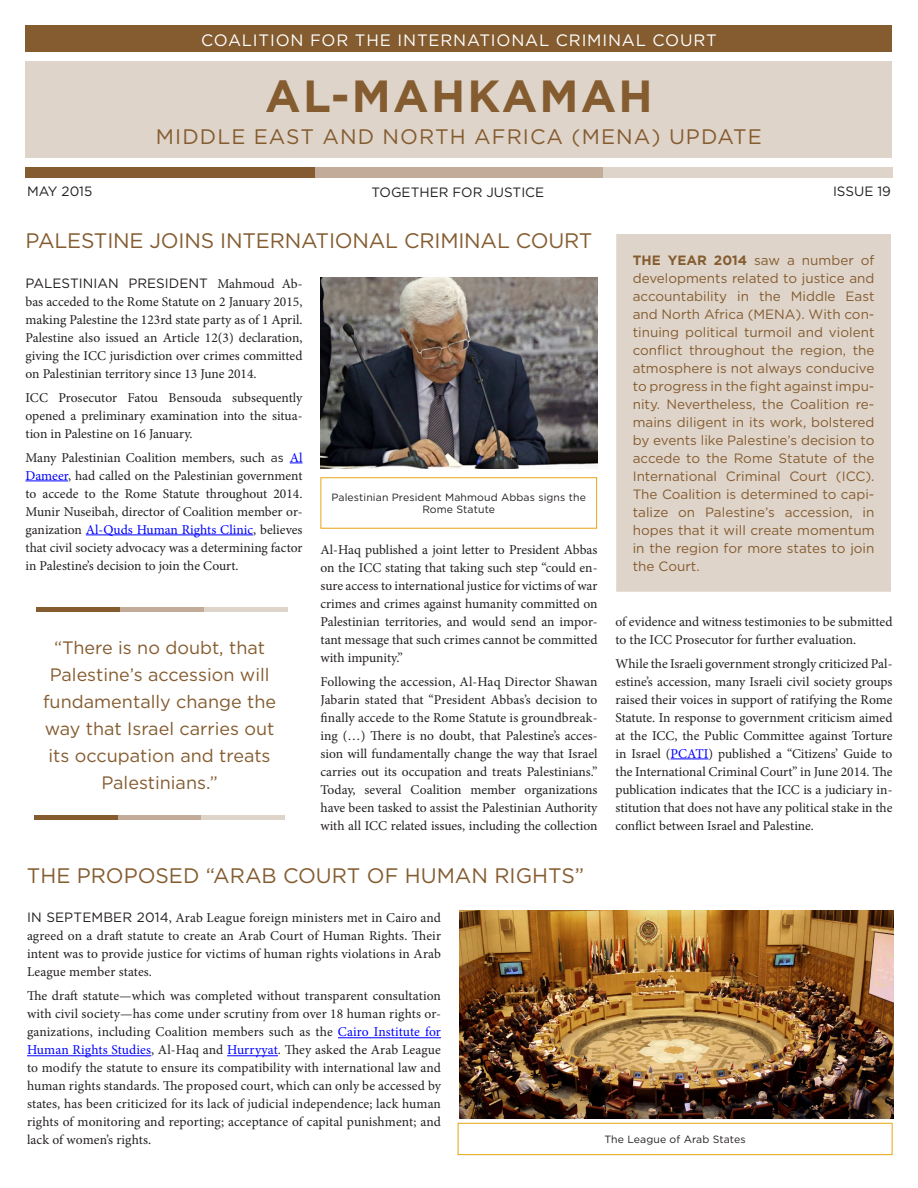
<style>
.page{position:relative;width:918px;height:1188px;background:#fff}
.page>*{position:absolute;margin:0;border:0;box-sizing:border-box;transform-origin:0 0}
.t1{font:700 45px "Gotham";letter-spacing:.05em;color:#845c30}
.t2{font:21px "Gotham";color:#845c30}
.t3{font:21px "Gotham";letter-spacing:.05em;color:#845c30}
.t4{font:18px/27px "Gotham";color:#845c30;text-align:center}
.t5{font:16.5px "Gotham";letter-spacing:.05em;color:#fff}
.body_text{font:13.5px/18px "Minion Pro";color:#231f20;text-align:justify}
.body_text-2{font:13.5px/18px "Gotham";color:#845c30;text-align:justify}
.t6{font:13.5px "Gotham";color:#231f20}
.caption_text{font:10.5px/12.6px "Gotham";letter-spacing:.01em;color:#231f20;text-align:center}
.s1{font-family:"Gotham"}
.s2{font-family:"Gotham";font-size:12px}
.s3{color:#00f}
.s4{font-family:"Gotham HTF";font-weight:700}
</style>
<div class="page">
<div style="left:26px;top:26px;width:866px;height:26px;background:#845c30"></div>
<div style="left:26px;top:62px;width:866px;height:96px;background:#dfd4ca"></div>
<div style="left:315px;top:167px;width:289px;height:10px;background:#c2ac99"></div>
<div style="left:26px;top:167px;width:289px;height:10px;background:#845c30"></div>
<div style="left:603px;top:167px;width:289px;height:10px;background:#dfd4ca"></div>
<svg style="left:290px;top:463px;width:13px;height:1px"></svg>
<hr style="left:26px;top:481px;width:42px;height:1px;background:#00f">
<hr style="left:86px;top:535px;width:167px;height:1px;background:#00f">
<hr style="left:671px;top:759px;width:38px;height:1px;background:#00f">
<img style="left:320px;top:277px;width:277px;height:191px">
<div style="left:321px;top:477px;width:276px;height:52px;border:1px solid #e7a512"></div>
<hr style="left:338px;top:1037px;width:103px;height:1px;background:#00f">
<hr style="left:27px;top:1055px;width:124px;height:1px;background:#00f">
<hr style="left:227px;top:1055px;width:51px;height:1px;background:#00f">
<img style="left:459px;top:910px;width:435px;height:208px">
<div style="left:458px;top:1123px;width:434px;height:32px;border:1px solid #e7a512"></div>
<hr style="left:120px;top:608px;width:84px;height:4px;background:#c2ac99">
<hr style="left:36px;top:608px;width:84px;height:4px;background:#845c30">
<hr style="left:204px;top:608px;width:83px;height:4px;background:#dfd4ca">
<div style="left:118px;top:815px;width:83px;height:5px;background:#c2ac99"></div>
<div style="left:34px;top:815px;width:84px;height:5px;background:#845c30"></div>
<div style="left:201px;top:815px;width:84px;height:5px;background:#dfd4ca"></div>
<div style="left:617px;top:235px;width:273px;height:356px;background:#dfd4ca"></div>
<div style="left:616px;top:234px;width:275px;height:358px;border:2px solid #dfd4ca"></div>
<p class="t5" style="left:201px;top:29px;width:517px">COALITION FOR THE INTERNATIONAL CRIMINAL COURT</p>
<p class="t1" style="left:265px;top:70px;width:389px">AL-MAHKAMAH</p>
<p class="t3" style="left:156px;top:123px;width:608px">MIDDLE EAST AND NORTH AFRICA (MENA) UPDATE</p>
<p class="t6" style="left:27px;top:183px;width:67px">MAY 2015</p>
<p class="t6" style="left:833px;top:183px;width:59px">ISSUE 19</p>
<p class="t6" style="left:371px;top:183px;width:174px">TOGETHER FOR JUSTICE</p>
<p class="t2" style="left:26px;top:227px;width:568px">PALESTINE JOINS INTERNATIONAL CRIMINAL COURT</p>
<p class="body_text" style="left:26px;top:274px;width:279px"><span class="s1">PALESTINIAN PRESIDENT</span> Mahmoud Ab&shy;bas acceded to the Rome Statute on 2 January 2015, making Palestine the 123rd state party as of 1 April.<br>Palestine also issued an Article 12(3) declaration, giving the ICC jurisdiction over crimes committed on Palestinian territory since 13 June 2014.</p>
<p class="body_text" style="left:26px;top:388px;width:279px">ICC Prosecutor Fatou Bensouda subsequently opened a preliminary examination into the situa&shy;tion in Palestine on 16 January.</p>
<p class="body_text" style="left:26px;top:448px;width:279px">Many Palestinian Coalition members, such <span class="s2">as</span> <span class="s3">Al Dameer</span>, had called on the Palestinian government to accede to the Rome Statute throughout 2014.<br>Munir Nuseibah, director of Coalition member or&shy;ganization <span class="s3">Al-Quds Human Rights Clinic</span>, believes that civil society advocacy was a determining factor in Palestine’s decision to join the Court.</p>
<p class="t4" style="left:43px;top:633px;width:235px">“There is no doubt, that<br>Palestine’s accession will fundamentally change the way that Israel carries out its occupation and treats<br>Palestinians.”</p>
<p class="caption_text" style="left:332px;top:491px;width:256px">Palestinian President Mahmoud Abbas signs the<br>Rome Statute</p>
<p class="body_text" style="left:321px;top:540px;width:279px">Al-Haq published a joint letter to President Abbas on the ICC stating that taking such step “could en&shy;sure access to international justice for victims of war crimes and crimes against humanity committed on Palestinian territories, and would send an impor&shy;tant message that such crimes cannot be committed with impunity.”</p>
<p class="body_text" style="left:321px;top:672px;width:279px">Following the accession, Al-Haq Director Shawan Jabarin stated that “President Abbas’s decision to finally accede to the Rome Statute is groundbreak&shy;ing (…) There is no doubt, that Palestine’s acces&shy;sion will fundamentally change the way that Israel carries out its occupation and treats Palestinians.” Today, several Coalition member organizations have been tasked to assist the Palestinian Authority with all ICC related issues, including the collection</p>
<p class="t2" style="left:27px;top:862px;width:559px">THE PROPOSED “ARAB COURT OF HUMAN RIGHTS”</p>
<p class="body_text-2" style="left:633px;top:251px;width:243px"><span class="s4">THE YEAR 2014</span> saw a number of developments related to justice and accountability in the Middle East and North Africa (MENA). With con&shy;tinuing political turmoil and violent conflict throughout the region, the atmosphere is not always conducive to progress in the fight against impu&shy;nity. Nevertheless, the Coalition re&shy;mains diligent in its work, bolstered by events like Palestine’s decision to accede to the Rome Statute of the International Criminal Court (ICC).<br>The Coalition is determined to capi&shy;talize on Palestine’s accession, in hopes that it will create momentum in the region for more states to join the Court.</p>
<p class="body_text" style="left:615px;top:612px;width:278px">of evidence and witness testimonies to be submitted to the ICC Prosecutor for further evaluation.</p>
<p class="body_text" style="left:615px;top:654px;width:279px">While the Israeli government strongly criticized Pal&shy;estine’s accession, many Israeli civil society groups raised their voices in support of ratifying the Rome Statute. In response to government criticism aimed at the ICC, the Public Committee against Torture in Israel (<span class="s3">PCATI</span>) published a “Citizens’ Guide to the International Criminal Court” in June 2014. The publication indicates that the ICC is a judiciary in&shy;stitution that does not have any political stake in the conflict between Israel and Palestine.</p>
<p class="body_text" style="left:27px;top:909px;width:416px"><span class="s1">IN SEPTEMBER 2014</span>, Arab League foreign ministers met in Cairo and agreed on a draft statute to create an Arab Court of Human Rights. Their intent was to provide justice for victims of human rights violations in Arab League member states.</p>
<p class="body_text" style="left:27px;top:987px;width:416px">The draft statute—which was completed without transparent consultation with civil society—has come under scrutiny from over 18 human rights or&shy;ganizations, including Coalition members such as the <span class="s3">Cairo Institute for Human Rights Studies</span>, Al-Haq and <span class="s3">Hurryyat</span>. They asked the Arab League to modify the statute to ensure its compatibility with international law and human rights standards. The proposed court, which can only be accessed by states, has been criticized for its lack of judicial independence; lack human rights of monitoring and reporting; acceptance of capital punishment; and lack of women’s rights.</p>
<p class="caption_text" style="left:604px;top:1133px;width:143px">The League of Arab States</p>
</div>
